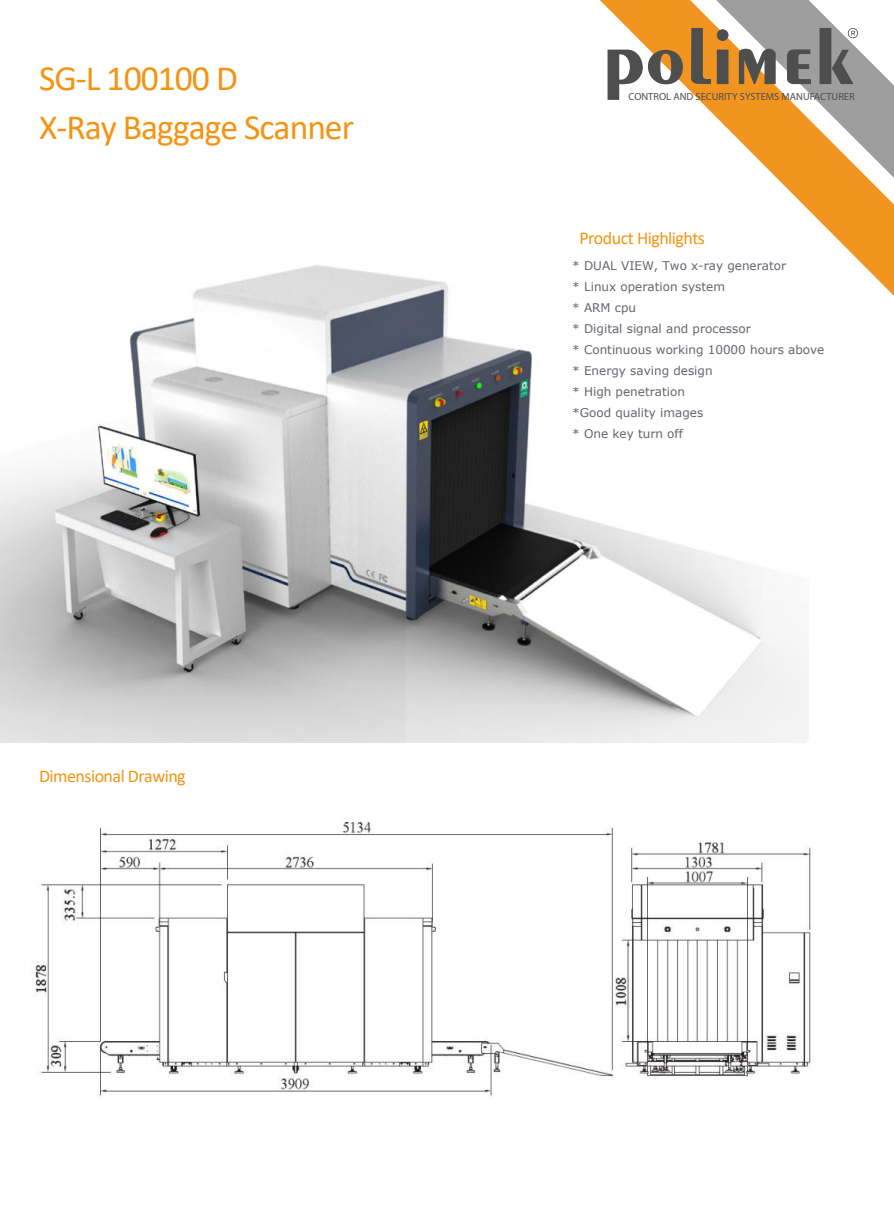
<style>
.page{position:relative;width:894px;height:1212px;background:#fff}
.page>*{position:absolute;margin:0;border:0;box-sizing:border-box;transform-origin:0 0}
.t1{font:35.55px/48.2px "Calibri";letter-spacing:-.03em;color:#f39413}
.t2{font:18px "Calibri";letter-spacing:-.03em;color:#f39413}
.t3{font:12px/21px "Verdana";color:#63656b}
.t4{font:10.35px "Myriad Pro";color:#4e4e4e}
</style>
<div class="page">
<img style="left:0;top:265px;width:809px;height:477px">
<img style="left:35px;top:821px;width:776px;height:276px">
<svg style="left:600px;top:0;width:294px;height:296px"></svg>
<svg style="left:608px;top:50px;width:75px;height:50px"></svg>
<svg style="left:691px;top:0;width:203px;height:178px"></svg>
<h1 class="t1" style="left:39px;top:57px;width:317px">SG-L 100100 D<br>X-Ray Baggage Scanner</h1>
<h2 class="t2" style="left:39px;top:769px;width:148px">Dimensional Drawing</h2>
<p class="t4" style="left:629px;top:91px;width:228px">CONTROL AND SECURITY SYSTEMS MANUFACTURER</p>
<h2 class="t2" style="left:579px;top:232px;width:127px">Product Highlights</h2>
<p class="t3" style="left:572px;top:256px;width:254px">* DUAL VIEW, Two x-ray generator<br>* Linux operation system<br>* ARM cpu<br>* Digital signal and processor<br>* Continuous working 10000 hours above * Energy saving design<br>* High penetration<br>*Good quality images<br>* One key turn off</p>
</div>
